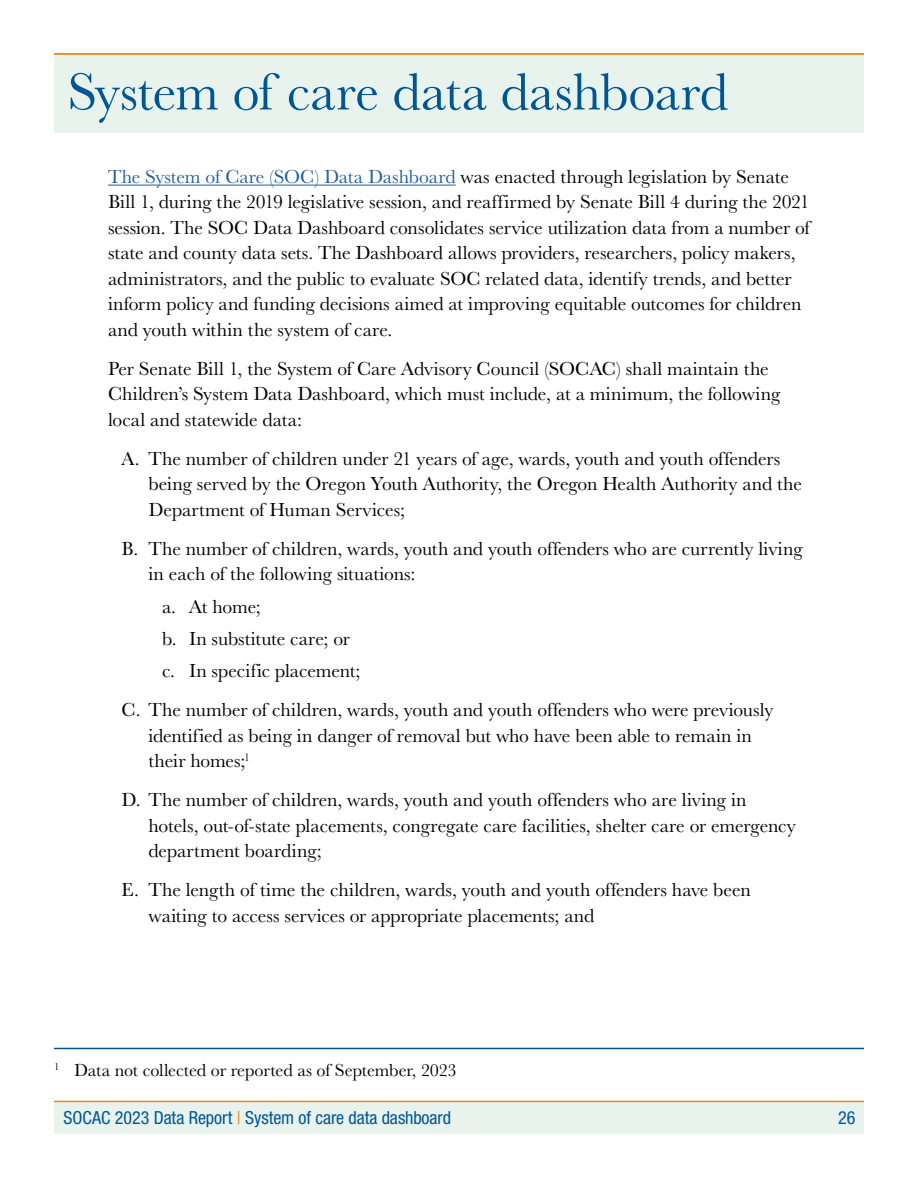
<style>
.page{position:relative;width:918px;height:1188px;background:#fff}
.page>*{position:absolute;margin:0;border:0;box-sizing:border-box;transform-origin:0 0}
.t1{font:54px "Baskerville URW";letter-spacing:-.01em;color:#005695}
.Body{font:19.5px/25.5px "Baskerville URW";color:#000}
.t2{font:condensed 18px "Helvetica Neue LT Std";color:#005695}
.footnote{font:18px "Baskerville URW";letter-spacing:-.005em;color:#000}
.s1{color:#215e9e}
.s2{color:#ec881d}
</style>
<div class="page">
<div style="left:54px;top:1102px;width:810px;height:31px;background:#e8f3ee"></div>
<hr style="left:54px;top:1101px;width:810px;height:1px;background:#ec881d">
<div style="left:54px;top:54px;width:810px;height:78px;background:#e8f3ee"></div>
<hr style="left:54px;top:53px;width:810px;height:2px;background:#ec881d">
<hr style="left:108px;top:185px;width:348px;height:1px;background:#215e9e">
<hr style="left:54px;top:1048px;width:810px;height:1px;background:#005695">
<h2 class="t1" style="left:68px;top:60px;width:662px">System of care data dashboard</h2>
<p class="Body" style="left:108px;top:164px;width:703px"><span class="s1">The System of Care (SOC) Data Dashboard</span> was enacted through legislation by Senate Bill 1, during the 2019 legislative session, and reaffirmed by Senate Bill 4 during the 2021 session. The SOC Data Dashboard consolidates service utilization data from a number of state and county data sets. The Dashboard allows providers, researchers, policy makers, administrators, and the public to evaluate SOC related data, identify trends, and better inform policy and funding decisions aimed at improving equitable outcomes for children and youth within the system of care.</p>
<p class="Body" style="left:108px;top:356px;width:674px">Per Senate Bill 1, the System of Care Advisory Council (SOCAC) shall maintain the<br>Children’s System Data Dashboard, which must include, at a minimum, the following local and statewide data:</p>
<p class="Body" style="left:148px;top:446px;width:655px;text-indent:-27px">A. The number of children under 21 years of age, wards, youth and youth offenders being served by the Oregon Youth Authority, the Oregon Health Authority and the<br>Department of Human Services;</p>
<p class="Body" style="left:148px;top:536px;width:656px;text-indent:-27px">B. The number of children, wards, youth and youth offenders who are currently living in each of the following situations:</p>
<p class="Body" style="left:162px;top:594px;width:100px">a. At home;</p>
<p class="Body" style="left:162px;top:626px;width:190px">b. In substitute care; or</p>
<p class="Body" style="left:162px;top:658px;width:200px">c. In specific placement;</p>
<p class="Body" style="left:148px;top:697px;width:627px;text-indent:-27px">C. The number of children, wards, youth and youth offenders who were previously identified as being in danger of removal but who have been able to remain in their homes;<sup>1</sup></p>
<p class="Body" style="left:148px;top:787px;width:649px;text-indent:-27px">D. The number of children, wards, youth and youth offenders who are living in hotels, out-of-state placements, congregate care facilities, shelter care or emergency department boarding;</p>
<p class="Body" style="left:148px;top:877px;width:604px;text-indent:-27px">E. The length of time the children, wards, youth and youth offenders have been waiting to access services or appropriate placements; and</p>
<p class="footnote" style="left:54px;top:1060px;width:404px"><sup>1</sup> Data not collected or reported as of September, 2023</p>
<p class="t2" style="left:63px;top:1107px;width:389px">SOCAC 2023 Data Report <span class="s2">|</span> System of care data dashboard</p>
<p class="t2" style="left:838px;top:1107px;width:19px">26</p>
</div>
